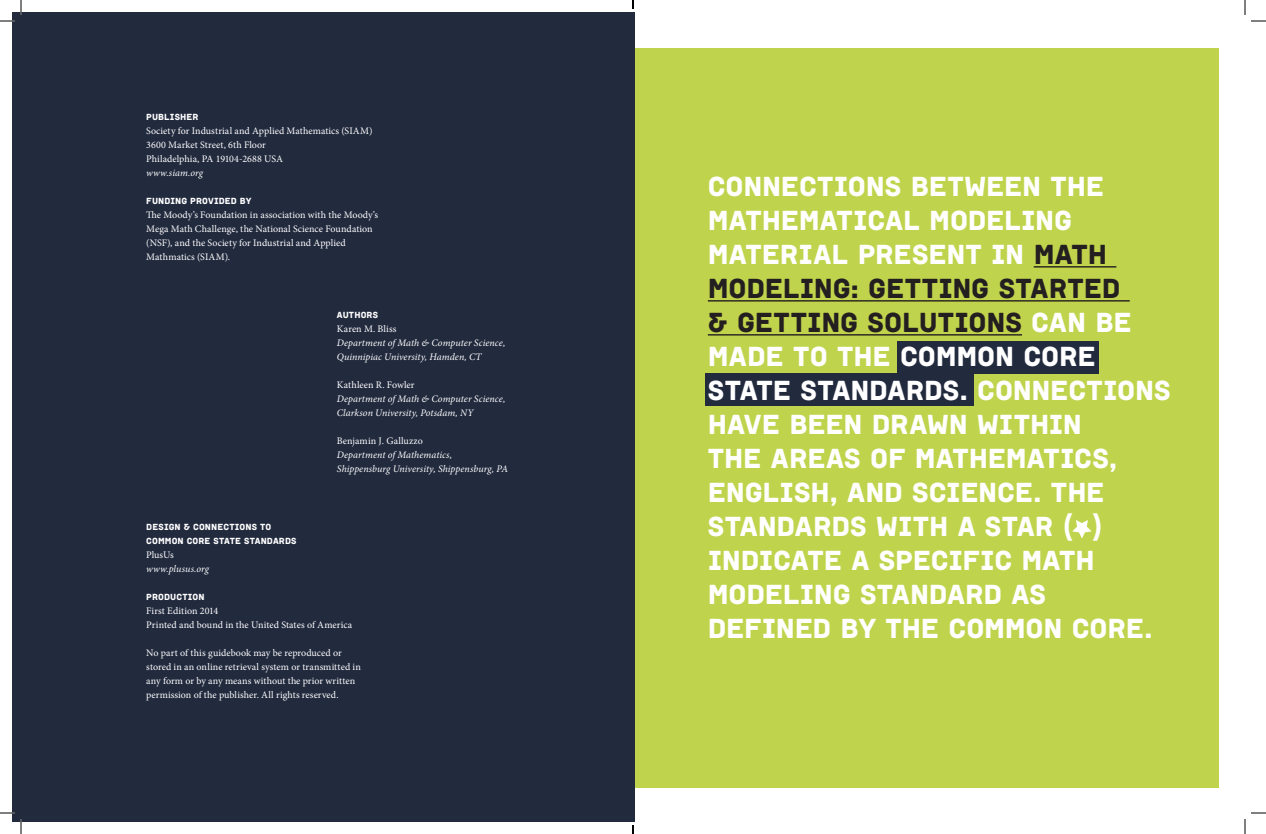
<style>
.page{position:relative;width:1266px;height:834px;background:#fff}
.page>*{position:absolute;margin:0;border:0;box-sizing:border-box;transform-origin:0 0}
.t1{font:28px/34px "Institut";letter-spacing:-.01em;color:#fff}
.t2{font:10px/14px "Minion Pro";letter-spacing:.005em;color:#fff}
.t3{font:italic 10px/14px "Minion Pro";letter-spacing:.005em;color:#fff}
.t4{font:9px/14px "Institut";letter-spacing:.01em;color:#fff}
.s1{color:#231f20}
</style>
<div class="page">
<div style="left:634px;top:48px;width:585px;height:740px;background:#bfd44c"></div>
<div style="left:12px;top:12px;width:622px;height:810px;background:#222a3e"></div>
<div style="left:898px;top:341px;width:201px;height:32px;background:#222a3e"></div>
<div style="left:705px;top:373px;width:269px;height:33px;background:#222a3e"></div>
<hr style="left:1034px;top:266px;width:82px;height:2px;background:#231f20">
<hr style="left:708px;top:300px;width:422px;height:2px;background:#231f20">
<hr style="left:708px;top:334px;width:314px;height:2px;background:#231f20">
<svg style="left:1072px;top:520px;width:20px;height:18px"></svg>
<svg style="left:0;top:0;width:22px;height:22px"></svg>
<svg style="left:0;top:812px;width:22px;height:22px"></svg>
<svg style="left:1244px;top:0;width:22px;height:22px"></svg>
<svg style="left:1244px;top:812px;width:22px;height:22px"></svg>
<svg style="left:632px;top:0;width:2px;height:9px"></svg>
<svg style="left:632px;top:825px;width:2px;height:9px"></svg>
<p class="t4" style="left:146px;top:110px;width:54px">PUBLISHER</p>
<p class="t2" style="left:146px;top:124px;width:228px">Society for Industrial and Applied Mathematics (SIAM)<br>3600 Market Street, 6th Floor<br>Philadelphia, PA 19104-2688 USA</p>
<p class="t3" style="left:146px;top:166px;width:58px">www.siam.org</p>
<p class="t4" style="left:146px;top:194px;width:107px">FUNDING PROVIDED BY</p>
<p class="t2" style="left:146px;top:208px;width:233px">The Moody’s Foundation in association with the Moody’s Mega Math Challenge, the National Science Foundation (NSF), and the Society for Industrial and Applied Mathmatics (SIAM).</p>
<p class="t4" style="left:337px;top:308px;width:43px">AUTHORS</p>
<p class="t2" style="left:337px;top:322px;width:61px">Karen M. Bliss</p>
<p class="t3" style="left:337px;top:336px;width:170px">Department of Math &amp; Computer Science,<br>Quinnipiac University, Hamden, CT</p>
<p class="t2" style="left:337px;top:378px;width:79px">Kathleen R. Fowler</p>
<p class="t3" style="left:337px;top:392px;width:170px">Department of Math &amp; Computer Science,<br>Clarkson University, Potsdam, NY</p>
<p class="t2" style="left:337px;top:434px;width:87px">Benjamin J. Galluzzo</p>
<p class="t3" style="left:337px;top:448px;width:173px">Department of Mathematics,<br>Shippensburg University, Shippensburg, PA</p>
<p class="t4" style="left:146px;top:520px;width:152px">DESIGN &amp; CONNECTIONS TO<br>COMMON CORE STATE STANDARDS</p>
<p class="t2" style="left:146px;top:548px;width:29px">PlusUs</p>
<p class="t3" style="left:146px;top:562px;width:64px">www.plusus.org</p>
<p class="t4" style="left:146px;top:590px;width:60px">PRODUCTION</p>
<p class="t2" style="left:146px;top:604px;width:207px">First Edition 2014<br>Printed and bound in the United States of America</p>
<p class="t2" style="left:146px;top:646px;width:216px">No part of this guidebook may be reproduced or stored in an online retrieval system or transmitted in any form or by any means without the prior written permission of the publisher. All rights reserved.</p>
<p class="t1" style="left:708px;top:170px;width:464px">CONNECTIONS BETWEEN THE<br>MATHEMATICAL MODELING<br>MATERIAL PRESENT IN <span class="s1">MATH<br>MODELING: GETTING STARTED<br>&amp; GETTING SOLUTIONS</span> CAN BE<br>MADE TO THE COMMON CORE<br>STATE STANDARDS. CONNECTIONS<br>HAVE BEEN DRAWN WITHIN<br>THE AREAS OF MATHEMATICS,<br>ENGLISH, AND SCIENCE. THE<br>STANDARDS WITH A STAR ( )<br>INDICATE A SPECIFIC MATH<br>MODELING STANDARD AS<br>DEFINED BY THE COMMON CORE.</p>
</div>
